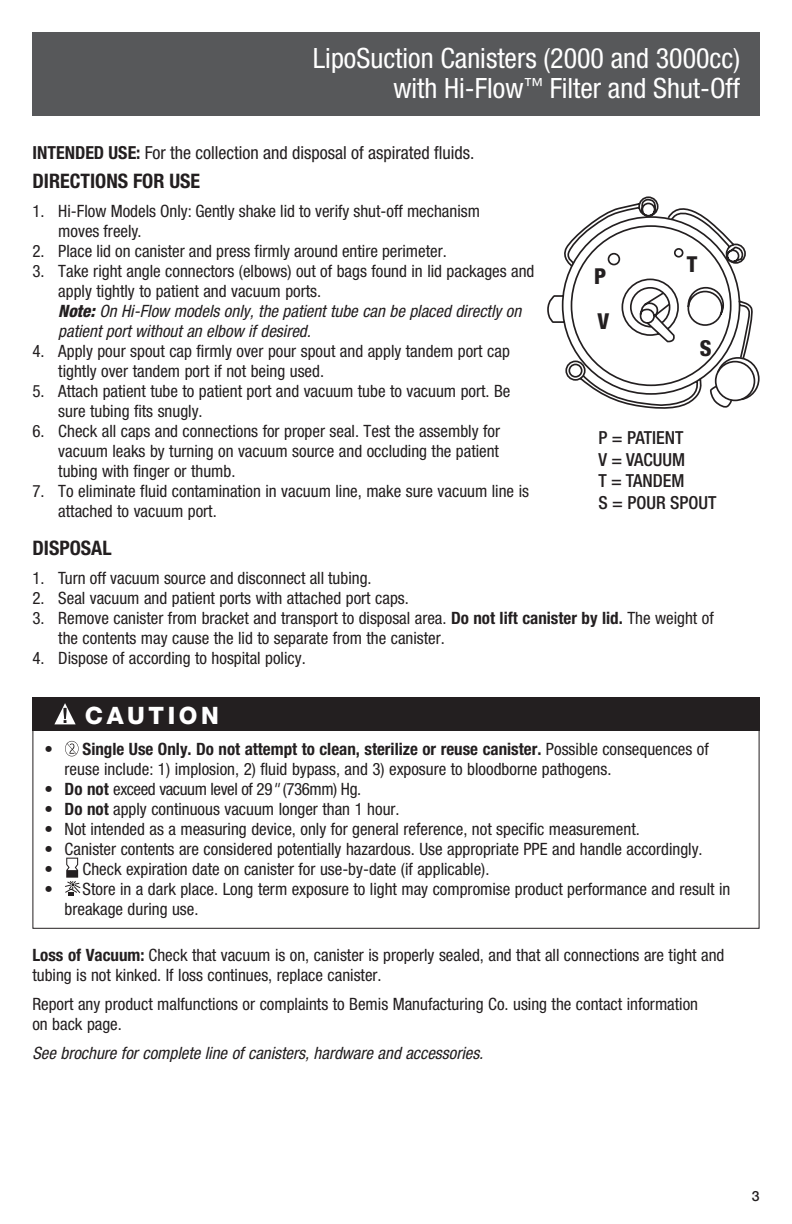
<style>
.page{position:relative;width:792px;height:1224px;background:#fff}
.page>*{position:absolute;margin:0;border:0;box-sizing:border-box;transform-origin:0 0}
.t1{font:condensed 28px/30px "Helvetica Neue";color:#fff;text-align:right}
.t2{font:800 24px "Helvetica Neue";letter-spacing:.15em;color:#fff}
.t3{font:800 condensed 22px "Helvetica Neue";color:#231f20}
.t4{font:700 condensed 20px "Helvetica Neue";color:#231f20}
.t5{font:condensed 18px "Helvetica Neue";color:#231f20}
.t6{font:500 condensed 18px "Helvetica Neue";color:#231f20}
.checkmarks{font:condensed 17px/20px "Helvetica Neue";color:#231f20}
.Numbers2{font:condensed 17px "Helvetica Neue";color:#231f20}
.Numbers2-2{font:italic condensed 17px "Helvetica Neue LT Std";color:#231f20}
.checkmarks-2{font:condensed 17px "Helvetica Neue";letter-spacing:-.025em;color:#231f20}
.t7{font:500 14px "Helvetica Neue";color:#231f20}
.s1{font-weight:700}
.s2{font-family:"Helvetica Neue";font-weight:800}
.s3{font-family:"Helvetica Neue LT Std";font-style:italic}
</style>
<div class="page">
<div style="left:32px;top:32px;width:728px;height:84px;background:#57585a"></div>
<svg style="left:755px;top:365px;width:5px;height:27px"></svg>
<svg style="left:547px;top:196px;width:208px;height:213px"></svg>
<div style="left:32px;top:698px;width:728px;height:33px;background:#231f20"></div>
<svg style="left:54px;top:703px;width:22px;height:21px"></svg>
<svg style="left:65px;top:741px;width:14px;height:15px"></svg>
<svg style="left:67px;top:743px;width:10px;height:11px"></svg>
<svg style="left:65px;top:858px;width:16px;height:38px"></svg>
<p class="t1" style="left:313px;top:43px;width:429px">LipoSuction Canisters (2000 and 3000cc) with Hi-Flow<sup>™</sup> Filter and Shut-Off</p>
<p class="t5" style="left:32px;top:142px;width:444px"><span class="s1">INTENDED USE:</span> For the collection and disposal of aspirated fluids.</p>
<p class="t4" style="left:32px;top:169px;width:169px">DIRECTIONS FOR USE</p>
<p class="checkmarks" style="left:58px;top:201px;width:423px;text-indent:-26px">1. Hi-Flow Models Only: Gently shake lid to verify shut-off mechanism moves freely.</p>
<p class="checkmarks" style="left:32px;top:241px;width:416px">2. Place lid on canister and press firmly around entire perimeter.</p>
<p class="Numbers2" style="left:32px;top:261px;width:504px">3. Take right angle connectors (elbows) out of bags found in lid packages and</p>
<p class="Numbers2" style="left:58px;top:281px;width:264px">apply tightly to patient and vacuum ports.</p>
<p class="Numbers2-2" style="left:58px;top:301px;width:464px"><span class="s2">Note:</span> On Hi-Flow models only, the patient tube can be placed directly on</p>
<p class="Numbers2-2" style="left:58px;top:321px;width:254px">patient port without an elbow if desired.</p>
<p class="Numbers2" style="left:32px;top:341px;width:479px">4. Apply pour spout cap firmly over pour spout and apply tandem port cap</p>
<p class="Numbers2" style="left:58px;top:361px;width:267px">tightly over tandem port if not being used.</p>
<p class="Numbers2" style="left:32px;top:381px;width:480px">5. Attach patient tube to patient port and vacuum tube to vacuum port. Be</p>
<p class="Numbers2" style="left:58px;top:401px;width:146px">sure tubing fits snugly.</p>
<p class="Numbers2" style="left:32px;top:421px;width:469px">6. Check all caps and connections for proper seal. Test the assembly for</p>
<p class="Numbers2" style="left:58px;top:441px;width:442px">vacuum leaks by turning on vacuum source and occluding the patient</p>
<p class="Numbers2" style="left:58px;top:461px;width:179px">tubing with finger or thumb.</p>
<p class="Numbers2" style="left:32px;top:481px;width:498px">7. To eliminate fluid contamination in vacuum line, make sure vacuum line is</p>
<p class="Numbers2" style="left:58px;top:501px;width:160px">attached to vacuum port.</p>
<p class="t4" style="left:32px;top:536px;width:81px">DISPOSAL</p>
<p class="checkmarks" style="left:32px;top:568px;width:341px">1. Turn off vacuum source and disconnect all tubing.</p>
<p class="checkmarks" style="left:32px;top:588px;width:378px">2. Seal vacuum and patient ports with attached port caps.</p>
<p class="checkmarks" style="left:32px;top:608px;width:683px">3. Remove canister from bracket and transport to disposal area. <span class="s1">Do not lift canister by lid.</span> The weight of</p>
<p class="checkmarks" style="left:58px;top:628px;width:388px">the contents may cause the lid to separate from the canister.</p>
<p class="checkmarks" style="left:32px;top:648px;width:275px">4. Dispose of according to hospital policy.</p>
<p class="t3" style="left:687px;top:251px;width:12px">T</p>
<p class="t3" style="left:594px;top:263px;width:14px">P</p>
<p class="t3" style="left:598px;top:308px;width:13px">V</p>
<p class="t3" style="left:700px;top:334px;width:13px">S</p>
<p class="t6" style="left:599px;top:427px;width:86px">P = PATIENT</p>
<p class="t6" style="left:599px;top:449px;width:88px">V = VACUUM</p>
<p class="t6" style="left:599px;top:470px;width:87px">T = TANDEM</p>
<p class="t6" style="left:599px;top:492px;width:119px">S = POUR SPOUT</p>
<p class="t2" style="left:85px;top:701px;width:136px">CAUTION</p>
<p class="checkmarks" style="left:65px;top:739px;width:646px;text-indent:-20px">• <span class="s1">Single Use Only. Do not attempt to clean, sterilize or reuse canister.</span> Possible consequences of reuse include: 1) implosion, 2) fluid bypass, and 3) exposure to bloodborne pathogens.</p>
<p class="checkmarks-2" style="left:45px;top:779px;width:318px">• <span class="s1">Do not</span> exceed vacuum level of 29<span class="s3">"</span> (736mm) Hg.</p>
<p class="checkmarks" style="left:45px;top:799px;width:357px">• <span class="s1">Do not</span> apply continuous vacuum longer than 1 hour.</p>
<p class="checkmarks" style="left:45px;top:819px;width:597px">• Not intended as a measuring device, only for general reference, not specific measurement.</p>
<p class="checkmarks" style="left:45px;top:839px;width:660px">• Canister contents are considered potentially hazardous. Use appropriate PPE and handle accordingly.</p>
<p class="checkmarks" style="left:45px;top:859px;width:446px">• Check expiration date on canister for use-by-date (if applicable).</p>
<p class="checkmarks" style="left:65px;top:879px;width:667px;text-indent:-20px">• Store in a dark place. Long term exposure to light may compromise product performance and result in breakage during use.</p>
<p class="checkmarks" style="left:32px;top:945px;width:694px"><span class="s1">Loss of Vacuum:</span> Check that vacuum is on, canister is properly sealed, and that all connections are tight and tubing is not kinked. If loss continues, replace canister.</p>
<p class="checkmarks" style="left:32px;top:994px;width:667px">Report any product malfunctions or complaints to Bemis Manufacturing Co. using the contact information on back page.</p>
<p class="Numbers2-2" style="left:32px;top:1043px;width:452px">See brochure for complete line of canisters, hardware and accessories.</p>
<p class="t7" style="left:752px;top:1185px;width:9px">3</p>
</div>
